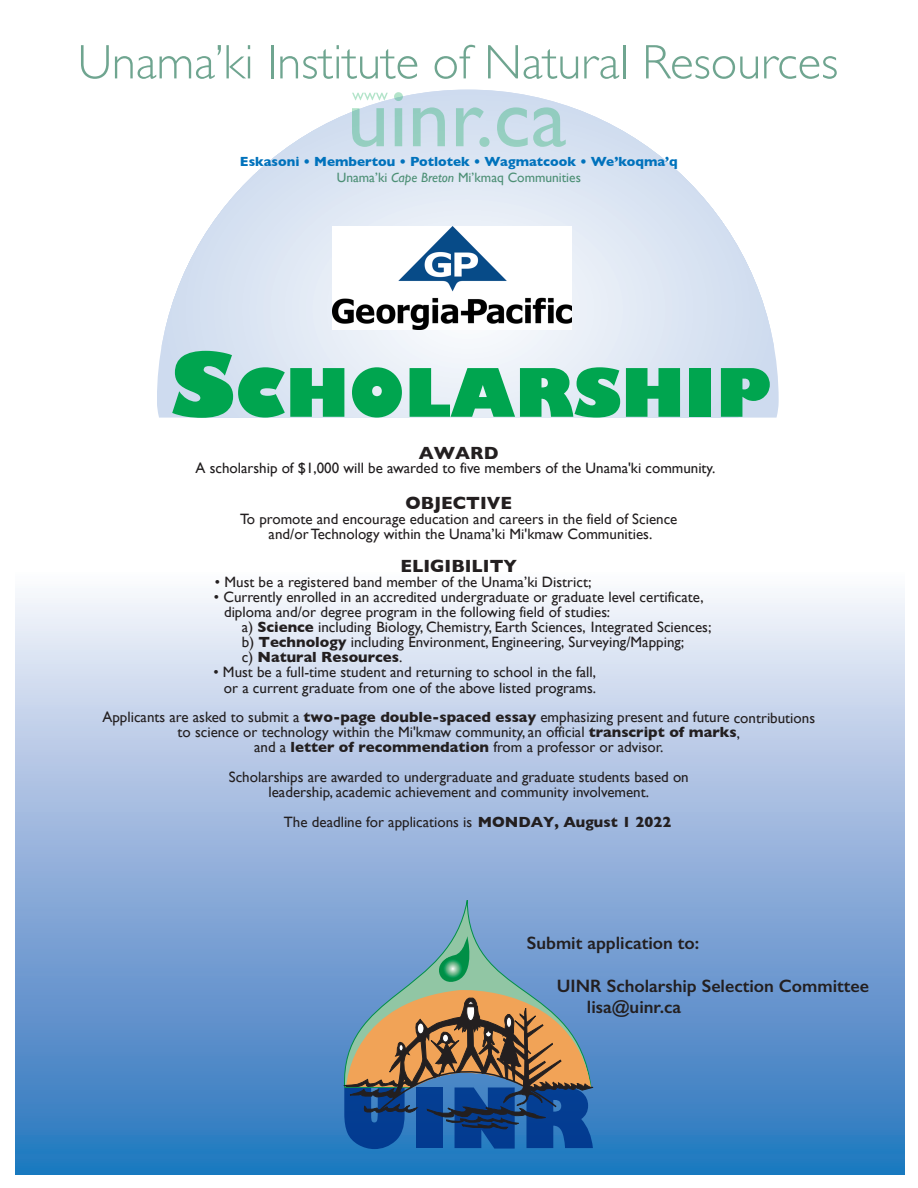
<style>
.page{position:relative;width:918px;height:1188px;background:#fff}
.page>*{position:absolute;margin:0;border:0;box-sizing:border-box;transform-origin:0 0}
.t1{font:800 65.4px "Gill Sans";color:#00a54f}
.t2{font:600 18px/21.6px "Gill Sans";color:#231f20}
.t3{font:700 18px "Gill Sans";color:#231f20}
.t4{font:15px/15px "Gill Sans";color:#231f20;text-align:center}
.t5{font:15px "Gill Sans";color:#201d1e}
.t6{font:700 13.5px/16.2px "Gill Sans";color:#0072bc;text-align:center}
.s1{font-weight:400;color:#4c8f75}
.s2{font-weight:400;font-style:italic;color:#4c8f75}
.s3{font-size:87.15px}
.s4{font-weight:700}
.s5{color:#201d1e}
</style>
<div class="page">
<div style="left:15px;top:569px;width:890px;height:606px;background:linear-gradient(to bottom,#fcf5fb,#2671bc)"></div>
<svg style="left:157px;top:90px;width:622px;height:328px"></svg>
<svg style="left:164px;top:95px;width:608px;height:323px"></svg>
<svg style="left:171px;top:100px;width:593px;height:318px"></svg>
<svg style="left:178px;top:105px;width:579px;height:313px"></svg>
<svg style="left:185px;top:110px;width:565px;height:308px"></svg>
<svg style="left:192px;top:115px;width:551px;height:303px"></svg>
<svg style="left:199px;top:120px;width:537px;height:298px;fill:#d4e0f1"></svg>
<svg style="left:206px;top:125px;width:523px;height:293px;fill:#d5e0f1"></svg>
<svg style="left:214px;top:130px;width:508px;height:288px;fill:#d6e1f1"></svg>
<svg style="left:221px;top:135px;width:494px;height:283px;fill:#d6e1f1"></svg>
<svg style="left:228px;top:140px;width:480px;height:278px;fill:#d7e2f1"></svg>
<svg style="left:235px;top:145px;width:466px;height:273px;fill:#d8e3f2"></svg>
<svg style="left:242px;top:150px;width:452px;height:268px;background:#dce5f3"></svg>
<svg style="left:249px;top:155px;width:438px;height:263px;background:#dae4f2"></svg>
<div style="left:256px;top:160px;width:424px;height:258px;background:#d9e3f2"></div>
<div style="left:263px;top:165px;width:410px;height:253px;background:#dae4f3"></div>
<div style="left:270px;top:170px;width:396px;height:248px;background:#dbe5f3"></div>
<div style="left:277px;top:175px;width:381px;height:243px;background:#dce6f3"></div>
<div style="left:284px;top:179px;width:367px;height:239px;background:#dee6f3"></div>
<div style="left:291px;top:184px;width:353px;height:234px;background:#dfe8f4"></div>
<div style="left:298px;top:189px;width:339px;height:229px;background:#e0e8f4"></div>
<div style="left:305px;top:194px;width:325px;height:224px;background:#e1e9f5"></div>
<div style="left:312px;top:199px;width:311px;height:219px;background:#e3ebf5"></div>
<div style="left:319px;top:204px;width:297px;height:210px;background:#e7edf6;border-radius:50%"></div>
<div style="left:348px;top:224px;width:240px;height:170px;background:#ebf0f8;border-radius:50%"></div>
<div style="left:376px;top:244px;width:184px;height:130px;background:#eff3fa;border-radius:50%"></div>
<div style="left:397px;top:259px;width:141px;height:100px;background:#f3f6fb;border-radius:50%"></div>
<div style="left:425px;top:279px;width:85px;height:60px;background:#f7fafc;border-radius:50%"></div>
<svg style="left:340px;top:898px;width:251px;height:190px;background:#7fa4d2"></svg>
<svg style="left:344px;top:936px;width:250px;height:213px;background:#6a7b8b"></svg>
<svg style="left:352px;top:108px;width:32px;height:39px"></svg>
<svg style="left:394px;top:92px;width:9px;height:54px"></svg>
<svg style="left:413px;top:107px;width:32px;height:39px"></svg>
<svg style="left:456px;top:107px;width:34px;height:40px"></svg>
<svg style="left:497px;top:107px;width:69px;height:40px;background:#b8d7db"></svg>
<svg style="left:352px;top:93px;width:36px;height:7px"></svg>
<svg style="left:81px;top:45px;width:28px;height:34px"></svg>
<svg style="left:115px;top:45px;width:135px;height:34px"></svg>
<hr style="left:271px;top:45px;width:3px;height:33px;background:#4c8f75">
<svg style="left:280px;top:45px;width:137px;height:34px"></svg>
<svg style="left:435px;top:45px;width:40px;height:34px"></svg>
<svg style="left:488px;top:45px;width:30px;height:33px"></svg>
<svg style="left:524px;top:49px;width:54px;height:30px"></svg>
<svg style="left:584px;top:56px;width:35px;height:23px"></svg>
<hr style="left:623px;top:45px;width:2px;height:33px;background:#4c8f75">
<svg style="left:646px;top:45px;width:112px;height:34px"></svg>
<svg style="left:764px;top:56px;width:73px;height:23px"></svg>
<img style="left:333px;top:227px;width:238px;height:103px">
<p class="t6" style="left:240px;top:153px;width:439px">Eskasoni • Membertou • Potlotek • Wagmatcook • We’koqma’q<br><span class="s1">Unama’ki</span> <span class="s2">Cape Breton</span> <span class="s1">Mi’kmaq Communities</span></p>
<h1 class="t1" style="left:171px;top:342px;width:601px"><span class="s3">S</span>CHOLARSHIP</h1>
<p class="t3" style="left:419px;top:439px;width:81px">AWARD</p>
<p class="t3" style="left:405px;top:488px;width:108px">OBJECTIVE</p>
<p class="t4" style="left:240px;top:511px;width:439px">To promote and encourage education and careers in the field of Science and/or Technology within the Unama’ki Mi'kmaw Communities.</p>
<p class="t3" style="left:400px;top:551px;width:118px">ELIGIBILITY</p>
<p class="t4" style="left:215px;top:574px;width:378px">• Must be a registered band member of the Unama’ki District;</p>
<p class="t4" style="left:224px;top:589px;width:481px;text-align:left;text-indent:-10px">• Currently enrolled in an accredited undergraduate or graduate level certificate, diploma and/or degree program in the following field of studies:</p>
<p class="t4" style="left:242px;top:619px;width:471px;text-align:left">a) <span class="s4">Science</span> including Biology, Chemistry, Earth Sciences, Integrated Sciences; b) <span class="s4">Technology</span> including Environment, Engineering, Surveying/Mapping;<br>c) <span class="s4">Natural Resources</span>.</p>
<p class="t4" style="left:213px;top:664px;width:384px">• Must be a full-time student and returning to school in the fall,</p>
<p class="t4" style="left:102px;top:674px;width:714px;line-height:28.7px;text-align:left;text-indent:122px"><span class="s5">or a current graduate from one of the above listed programs.<br></span>Applicants are asked to submit a <span class="s4">two-page double-spaced essay</span> emphasizing present and future contributions</p>
<p class="t4" style="left:178px;top:724px;width:564px">to science or technology within the Mi'kmaw community, an official <span class="s4">transcript of marks</span>, and a <span class="s4">letter of recommendation</span> from a professor or advisor.</p>
<p class="t4" style="left:229px;top:769px;width:461px">Scholarships are awarded to undergraduate and graduate students based on leadership, academic achievement and community involvement.</p>
<p class="t4" style="left:284px;top:814px;width:389px">The deadline for applications is <span class="s4">MONDAY, August 1 2022</span></p>
<p class="t5" style="left:196px;top:459px;width:521px">A scholarship of $1,000 will be awarded to five members of the Unama'ki community.</p>
<p class="t2" style="left:527px;top:931px;width:174px">Submit application to:</p>
<p class="t2" style="left:587px;top:975px;width:284px;text-indent:-30px">UINR Scholarship Selection Committee lisa@uinr.ca</p>
</div>
